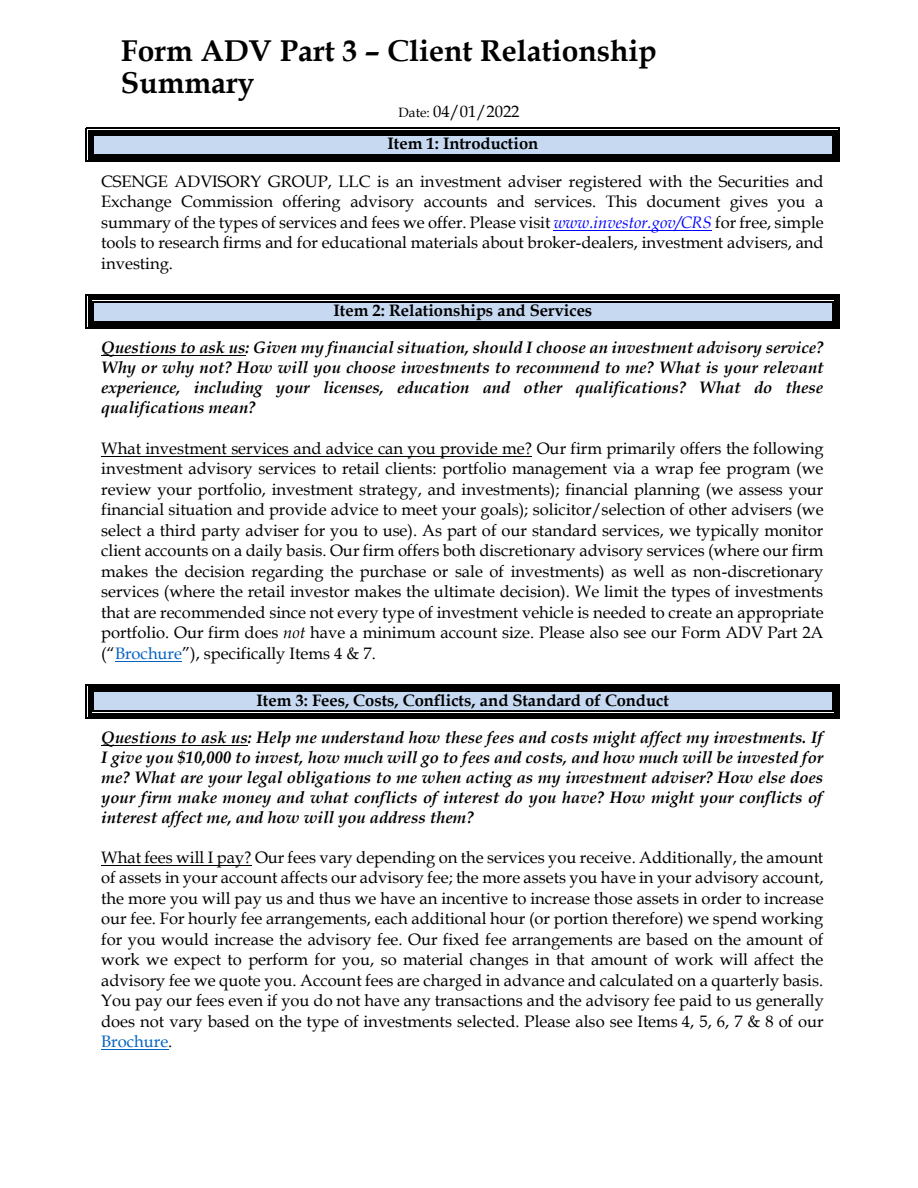
<style>
.page{position:relative;width:918px;height:1188px;background:#fff}
.page>*{position:absolute;margin:0;border:0;box-sizing:border-box;transform-origin:0 0}
.t1{font:700 30px/32.2px "Book Antiqua";color:#000}
.t2{font:16.5px/20.5px "Book Antiqua";color:#000;text-align:justify}
.t3{font:italic 700 16.5px/20px "Book Antiqua";color:#000;text-align:justify}
.t4{font:700 16.5px/32.7px "Book Antiqua";color:#000;text-align:center}
.s1{font-weight:400;font-size:13.5px}
.s2{font-weight:400}
.s3{font-style:italic;color:#00f}
.s4{font-style:italic}
.s5{color:#0563c1}
</style>
<div class="page">
<div style="left:93px;top:135px;width:739px;height:19px;background:#c6d9f1"></div>
<hr style="left:93px;top:128px;width:739px;height:1px;background:#000">
<hr style="left:93px;top:130px;width:739px;height:3px;background:#000">
<hr style="left:93px;top:134px;width:739px;height:1px;background:#000">
<hr style="left:93px;top:161px;width:739px;height:1px;background:#000">
<hr style="left:93px;top:156px;width:739px;height:4px;background:#000">
<hr style="left:93px;top:154px;width:739px;height:1px;background:#000">
<svg style="left:86px;top:128px;width:7px;height:34px"></svg>
<svg style="left:832px;top:128px;width:8px;height:34px"></svg>
<hr style="left:554px;top:230px;width:158px;height:1px;background:#00f">
<div style="left:93px;top:302px;width:739px;height:19px;background:#c6d9f1"></div>
<hr style="left:93px;top:295px;width:739px;height:1px;background:#000">
<hr style="left:93px;top:297px;width:739px;height:3px;background:#000">
<hr style="left:93px;top:301px;width:739px;height:1px;background:#000">
<hr style="left:93px;top:327px;width:739px;height:2px;background:#000">
<hr style="left:93px;top:323px;width:739px;height:3px;background:#000">
<hr style="left:93px;top:321px;width:739px;height:1px;background:#000">
<svg style="left:86px;top:295px;width:7px;height:34px"></svg>
<svg style="left:832px;top:295px;width:8px;height:34px"></svg>
<hr style="left:101px;top:355px;width:144px;height:1px;background:#000">
<hr style="left:101px;top:456px;width:431px;height:1px;background:#000">
<hr style="left:115px;top:661px;width:67px;height:1px;background:#0563c1">
<div style="left:93px;top:692px;width:739px;height:19px;background:#c6d9f1"></div>
<hr style="left:93px;top:684px;width:739px;height:2px;background:#000">
<hr style="left:93px;top:687px;width:739px;height:3px;background:#000">
<hr style="left:93px;top:691px;width:739px;height:1px;background:#000">
<hr style="left:93px;top:717px;width:739px;height:1px;background:#000">
<hr style="left:93px;top:713px;width:739px;height:3px;background:#000">
<hr style="left:93px;top:711px;width:739px;height:1px;background:#000">
<svg style="left:86px;top:684px;width:7px;height:34px"></svg>
<svg style="left:832px;top:684px;width:8px;height:34px"></svg>
<hr style="left:101px;top:745px;width:147px;height:1px;background:#000">
<hr style="left:101px;top:865px;width:151px;height:1px;background:#000">
<hr style="left:101px;top:1050px;width:67px;height:1px;background:#0563c1">
<h1 class="t1" style="left:121px;top:35px;width:538px">Form ADV Part 3 – Client Relationship<br>Summary</h1>
<p class="t4" style="left:387px;top:95px;width:153px"><span class="s1">Date:</span> <span class="s2">04/01/2022<br></span>Item 1: Introduction</p>
<p class="t2" style="left:101px;top:172px;width:724px">CSENGE ADVISORY GROUP, LLC is an investment adviser registered with the Securities and Exchange Commission offering advisory accounts and services. This document gives you a summary of the types of services and fees we offer. Please visit <span class="s3">www.investor.gov/CRS</span> for free, simple tools to research firms and for educational materials about broker-dealers, investment advisers, and investing.</p>
<h1 class="t4" style="left:333px;top:294px;width:260px">Item 2: Relationships and Services</h1>
<p class="t3" style="left:101px;top:338px;width:724px">Questions to ask us: Given my financial situation, should I choose an investment advisory service?<br>Why or why not? How will you choose investments to recommend to me? What is your relevant experience, including your licenses, education and other qualifications? What do these qualifications mean?</p>
<p class="t2" style="left:101px;top:438px;width:724px">What investment services and advice can you provide me? Our firm primarily offers the following investment advisory services to retail clients: portfolio management via a wrap fee program (we review your portfolio, investment strategy, and investments); financial planning (we assess your financial situation and provide advice to meet your goals); solicitor/selection of other advisers (we select a third party adviser for you to use). As part of our standard services, we typically monitor client accounts on a daily basis. Our firm offers both discretionary advisory services (where our firm makes the decision regarding the purchase or sale of investments) as well as non-discretionary services (where the retail investor makes the ultimate decision). We limit the types of investments that are recommended since not every type of investment vehicle is needed to create an appropriate portfolio. Our firm does <span class="s4">not</span> have a minimum account size. Please also see our Form ADV Part 2A (“<span class="s5">Brochure</span>”), specifically Items 4 &amp; 7.</p>
<h1 class="t4" style="left:257px;top:684px;width:414px">Item 3: Fees, Costs, Conflicts, and Standard of Conduct</h1>
<p class="t3" style="left:101px;top:728px;width:723px">Questions to ask us: Help me understand how these fees and costs might affect my investments. If I give you $10,000 to invest, how much will go to fees and costs, and how much will be invested for me? What are your legal obligations to me when acting as my investment adviser? How else does your firm make money and what conflicts of interest do you have? How might your conflicts of interest affect me, and how will you address them?</p>
<p class="t2" style="left:101px;top:847px;width:724px">What fees will I pay? Our fees vary depending on the services you receive. Additionally, the amount of assets in your account affects our advisory fee; the more assets you have in your advisory account, the more you will pay us and thus we have an incentive to increase those assets in order to increase our fee. For hourly fee arrangements, each additional hour (or portion therefore) we spend working for you would increase the advisory fee. Our fixed fee arrangements are based on the amount of work we expect to perform for you, so material changes in that amount of work will affect the advisory fee we quote you. Account fees are charged in advance and calculated on a quarterly basis.<br>You pay our fees even if you do not have any transactions and the advisory fee paid to us generally does not vary based on the type of investments selected. Please also see Items 4, 5, 6, 7 &amp; 8 of our <span class="s5">Brochure</span>.</p>
</div>
